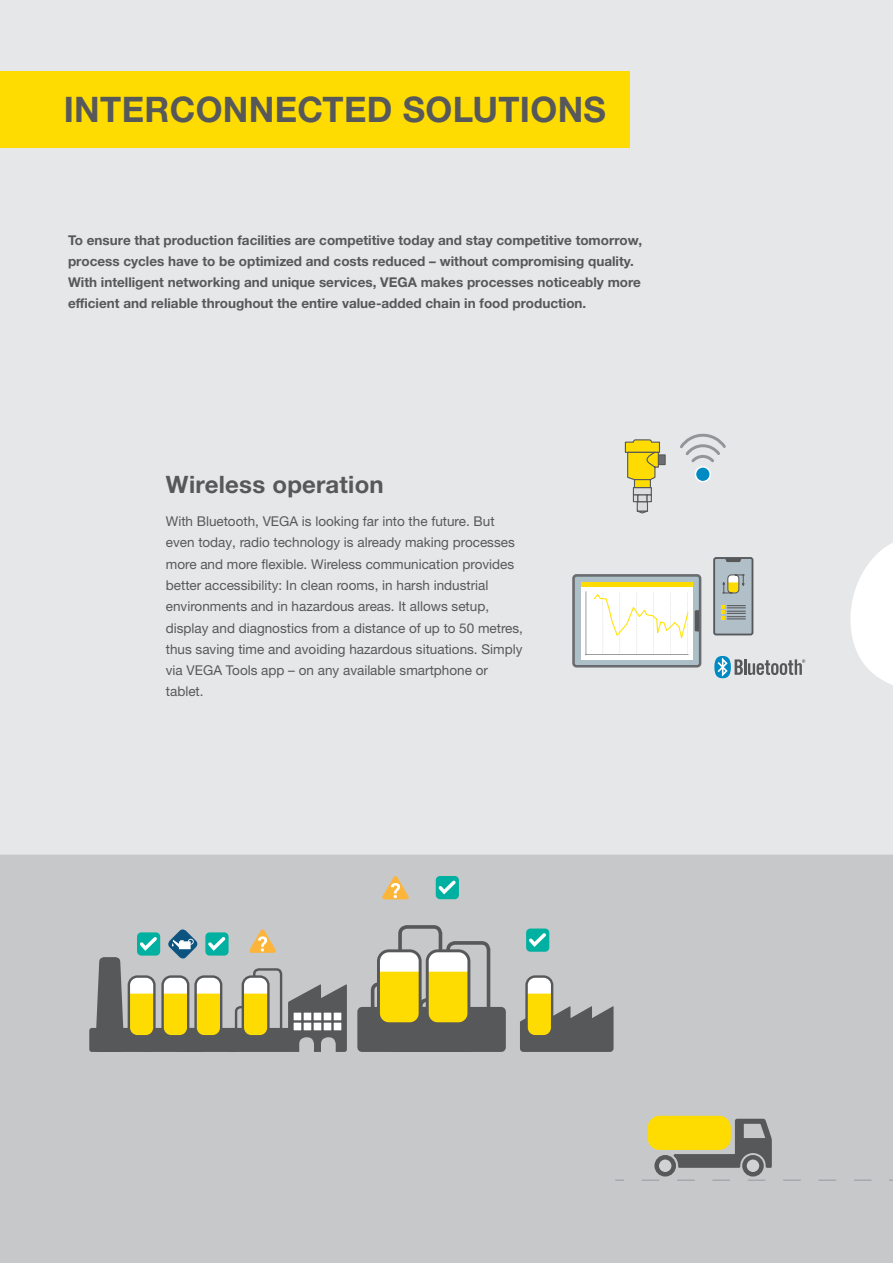
<style>
.page{position:relative;width:893px;height:1263px;background:#e6e7e9}
.page>*{position:absolute;margin:0;border:0;box-sizing:border-box;transform-origin:0 0}
.t1{font:700 35.25px "Helvetica Neue LTW1 G";letter-spacing:.01em;color:#57585a}
.t2{font:700 24px "Helvetica Neue LTW1 G";letter-spacing:.01em;color:#57585a}
.t3{font:13.5px/21.3px "Helvetica Neue LTW1 G";color:#57585a}
.t4{font:700 13.5px/21.3px "Helvetica Neue LTW1 G";color:#57585a}
</style>
<div class="page">
<div style="left:0;top:854px;width:893px;height:409px;background:#c7c8ca"></div>
<svg style="left:850px;top:543px;width:43px;height:142px"></svg>
<svg style="left:714px;top:656px;width:91px;height:22px"></svg>
<div style="left:0;top:71px;width:629px;height:77px;background:#ffdc01"></div>
<div style="left:633px;top:487px;width:19px;height:8px;background:#dcdddf;border:1px solid #57585a"></div>
<div style="left:637px;top:501px;width:11px;height:11px;background:#dcdddf;border:1px solid #57585a"></div>
<svg style="left:633px;top:494px;width:4px;height:8px"></svg>
<svg style="left:647px;top:494px;width:5px;height:8px"></svg>
<div style="left:637px;top:494px;width:10px;height:8px;background:#dcdddf;border:1px solid #57585a"></div>
<div style="left:658px;top:455px;width:7px;height:10px;background:#6c6d70"></div>
<div style="left:658px;top:454px;width:8px;height:11px;border:1px solid #57585a"></div>
<svg style="left:625px;top:439px;width:36px;height:50px"></svg>
<svg style="left:695px;top:467px;width:15px;height:15px"></svg>
<div style="left:695px;top:466px;width:16px;height:16px;border:1px solid #fff;border-radius:50%"></div>
<svg style="left:680px;top:434px;width:46px;height:29px"></svg>
<svg style="left:572px;top:574px;width:129px;height:93px;background:#dfe2df"></svg>
<div style="left:581px;top:582px;width:111px;height:5px;background:#ffdc01"></div>
<div style="left:713px;top:557px;width:40px;height:78px;border:2px solid #57585a;border-radius:2px"></div>
<svg style="left:715px;top:559px;width:37px;height:74px;background:#acb6b3"></svg>
<div style="left:614px;top:1000px;width:279px;height:182px;background:#c7c8ca"></div>
<svg style="left:673px;top:1117px;width:99px;height:52px;background:#7d7e80"></svg>
<svg style="left:744px;top:1157px;width:17px;height:17px"></svg>
<div style="left:742px;top:1155px;width:22px;height:21px;border:4px solid #57585a;border-radius:50%"></div>
<svg style="left:657px;top:1157px;width:17px;height:17px"></svg>
<div style="left:654px;top:1155px;width:22px;height:21px;border:4px solid #57585a;border-radius:50%"></div>
<div style="left:649px;top:1117px;width:81px;height:32px;background:#ffdc01;border-radius:11px"></div>
<div style="left:648px;top:1116px;width:83px;height:34px;border:2px solid #ffdc01;border-radius:11px"></div>
<svg style="left:168px;top:929px;width:29px;height:29px"></svg>
<svg style="left:382px;top:876px;width:27px;height:23px"></svg>
<svg style="left:249px;top:929px;width:27px;height:24px"></svg>
<div style="left:436px;top:876px;width:23px;height:23px;background:#00b0a0;border-radius:4px"></div>
<svg style="left:438px;top:880px;width:18px;height:14px"></svg>
<div style="left:205px;top:932px;width:24px;height:23px;background:#00b0a0;border-radius:4px"></div>
<svg style="left:208px;top:937px;width:17px;height:14px"></svg>
<div style="left:137px;top:932px;width:23px;height:23px;background:#00b0a0;border-radius:4px"></div>
<svg style="left:140px;top:937px;width:17px;height:14px"></svg>
<div style="left:526px;top:928px;width:23px;height:24px;background:#00b0a0;border-radius:4px"></div>
<svg style="left:529px;top:933px;width:17px;height:14px"></svg>
<div style="left:89px;top:1028px;width:63px;height:24px;border:5px solid #57585a"></div>
<div style="left:144px;top:1030px;width:58px;height:19px;background:#57585a"></div>
<div style="left:142px;top:1028px;width:62px;height:24px;border:5px solid #57585a"></div>
<div style="left:357px;top:1007px;width:117px;height:45px;border:9px solid #57585a"></div>
<div style="left:389px;top:1007px;width:117px;height:45px;border:9px solid #57585a"></div>
<div style="left:177px;top:1030px;width:58px;height:19px;background:#57585a"></div>
<div style="left:175px;top:1028px;width:62px;height:24px;border:5px solid #57585a"></div>
<svg style="left:361px;top:925px;width:142px;height:123px;background:#b0a97a"></svg>
<div style="left:426px;top:949px;width:44px;height:76px;border:3px solid #57585a;border-radius:10px"></div>
<svg style="left:95px;top:957px;width:59px;height:95px;background:#95906d"></svg>
<div style="left:128px;top:975px;width:28px;height:62px;border:2px solid #57585a;border-radius:9px"></div>
<div style="left:163px;top:976px;width:25px;height:60px;background:#fff;border-radius:9px"></div>
<svg style="left:164px;top:993px;width:24px;height:41px"></svg>
<div style="left:161px;top:975px;width:28px;height:62px;border:2px solid #57585a;border-radius:9px"></div>
<div style="left:196px;top:976px;width:25px;height:60px;background:#fff;border-radius:9px"></div>
<svg style="left:197px;top:993px;width:24px;height:41px"></svg>
<div style="left:194px;top:975px;width:28px;height:62px;border:2px solid #57585a;border-radius:9px"></div>
<svg style="left:234px;top:968px;width:113px;height:84px;background:#a19e8b"></svg>
<div style="left:242px;top:975px;width:28px;height:62px;border:2px solid #57585a;border-radius:9px"></div>
<div style="left:527px;top:976px;width:25px;height:60px;background:#fff;border-radius:9px"></div>
<svg style="left:520px;top:993px;width:94px;height:59px;background:#8f8a67"></svg>
<div style="left:525px;top:975px;width:28px;height:62px;border:2px solid #57585a;border-radius:9px"></div>
<h1 class="t1" style="left:64px;top:88px;width:544px">INTERCONNECTED SOLUTIONS</h1>
<p class="t4" style="left:68px;top:229px;width:576px">To ensure that production facilities are competitive today and stay competitive tomorrow, process cycles have to be optimized and costs reduced – without compromising quality.<br>With intelligent networking and unique services, VEGA makes processes noticeably more efficient and reliable throughout the entire value-added chain in food production.</p>
<h2 class="t2" style="left:166px;top:470px;width:219px">Wireless operation</h2>
<p class="t3" style="left:166px;top:511px;width:359px">With Bluetooth, VEGA is looking far into the future. But even today, radio technology is already making processes more and more flexible. Wireless communication provides better accessibility: In clean rooms, in harsh industrial environments and in hazardous areas. It allows setup, display and diagnostics from a distance of up to 50 metres, thus saving time and avoiding hazardous situations. Simply via VEGA Tools app – on any available smartphone or tablet.</p>
</div>
